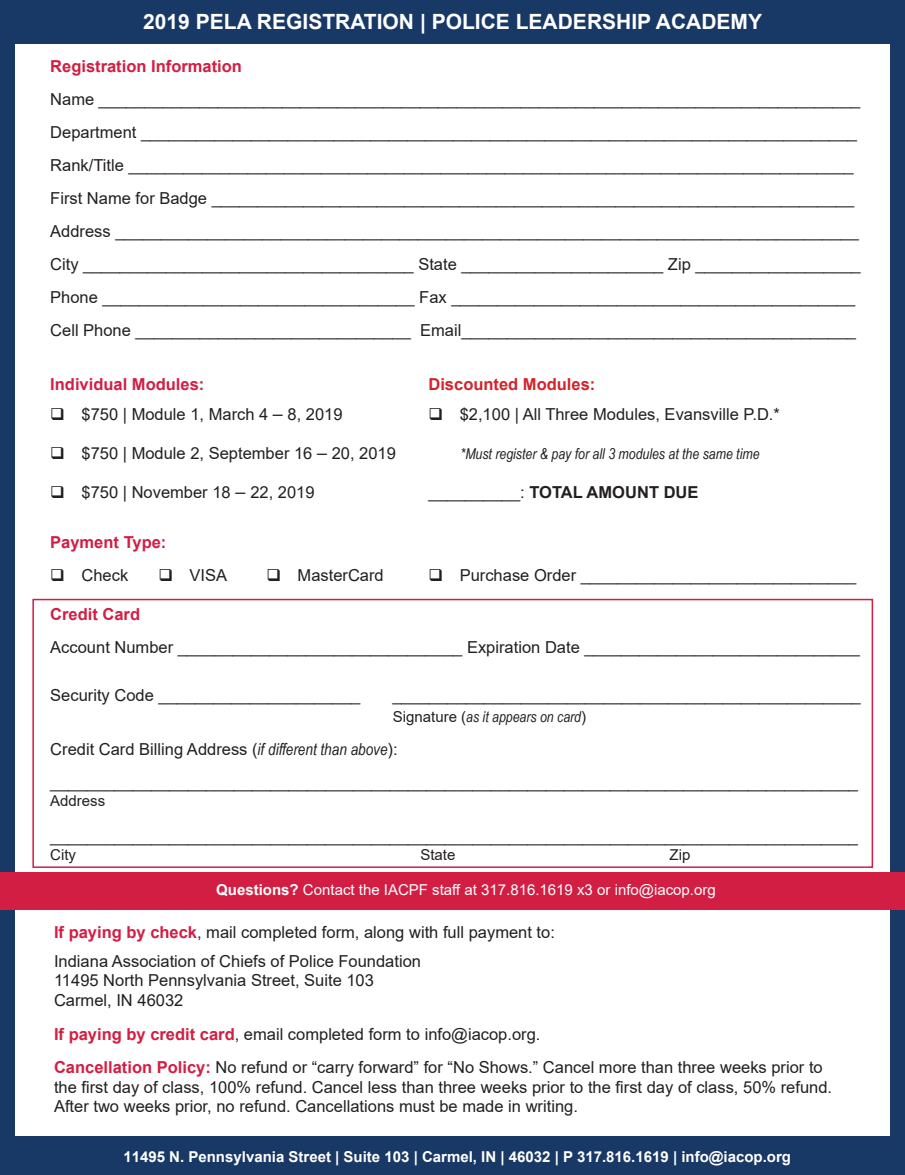
<style>
.page{position:relative;width:905px;height:1175px;background:#fff}
.page>*{position:absolute;margin:0;border:0;box-sizing:border-box;transform-origin:0 0}
.t1{font:700 21px "Arial";color:#fff}
.t2{font:16.5px/33px "Arial";color:#231f20}
.t3{font:700 16.5px "Arial";color:#d21e43}
.t4{font:700 16.5px "Arial";color:#231f20}
.t5{font:700 16.5px "Arial";color:#d1232a}
.t6{font:700 15px "Arial";color:#fff}
.t7{font:italic 15px "Arial Narrow";color:#231f20}
.t8{font:15px "Arial";color:#fff}
.t9{font:15px "Arial";color:#231f20}
.s1{font-size:18px}
.s2{font-weight:400}
.s3{font-weight:700;color:#d21e43}
.s4{font-family:"Arial";font-style:normal}
.s5{font-family:"Arial Narrow";font-style:italic}
.s6{font-weight:700}
</style>
<div class="page">
<div style="left:0;top:0;width:904px;height:15px;background:#183866"></div>
<div style="left:0;top:1136px;width:904px;height:38px;background:#183866"></div>
<div style="left:0;top:0;width:14px;height:1174px;background:#183866"></div>
<div style="left:890px;top:0;width:14px;height:1174px;background:#183866"></div>
<div style="left:14px;top:8px;width:890px;height:36px;background:#183866"></div>
<div style="left:0;top:872px;width:904px;height:37px;background:#d21e43"></div>
<div style="left:32px;top:599px;width:841px;height:269px;border:2px solid #d21e43"></div>
<p class="t1" style="left:143px;top:7px;width:620px">2019 PELA REGISTRATION | POLICE LEADERSHIP ACADEMY</p>
<p class="t3" style="left:50px;top:55px;width:193px">Registration Information</p>
<p class="t2" style="left:50px;top:83px;width:811px">Name ___________________________________________________________________________________</p>
<p class="t2" style="left:50px;top:116px;width:808px">Department ______________________________________________________________________________</p>
<p class="t2" style="left:50px;top:149px;width:804px">Rank/Title _______________________________________________________________________________</p>
<p class="t2" style="left:50px;top:182px;width:805px">First Name for Badge ______________________________________________________________________</p>
<p class="t2" style="left:50px;top:215px;width:810px">Address _________________________________________________________________________________</p>
<p class="t2" style="left:50px;top:248px;width:811px">City ____________________________________ State ______________________ Zip __________________</p>
<p class="t2" style="left:50px;top:281px;width:807px">Phone __________________________________ Fax ____________________________________________<br>Cell Phone ______________________________ Email___________________________________________</p>
<p class="t3" style="left:50px;top:373px;width:156px">Individual Modules:</p>
<p class="t5" style="left:428px;top:373px;width:168px">Discounted Modules:</p>
<p class="t2" style="left:50px;top:398px;width:294px">❑ $750 | Module 1, March 4 <span class="s1">–</span> 8, 2019</p>
<p class="t2" style="left:428px;top:398px;width:353px">❑ $2,100 | All Three Modules, Evansville P.D.*</p>
<p class="t2" style="left:50px;top:437px;width:347px">❑ $750 | Module 2, September 16 <span class="s1">–</span> 20, 2019</p>
<p class="t7" style="left:460px;top:443px;width:300px">*Must register &amp; pay for all 3 modules at the same time</p>
<p class="t2" style="left:50px;top:476px;width:266px">❑ $750 | November 18 <span class="s1">–</span> 22, 2019</p>
<p class="t4" style="left:428px;top:481px;width:271px"><span class="s2">__________:</span> TOTAL AMOUNT DUE</p>
<p class="t3" style="left:50px;top:530px;width:118px">Payment Type:</p>
<p class="t2" style="left:50px;top:558px;width:79px">❑ Check</p>
<p class="t2" style="left:158px;top:558px;width:70px">❑ VISA</p>
<p class="t2" style="left:266px;top:558px;width:119px">❑ MasterCard</p>
<p class="t2" style="left:428px;top:558px;width:429px">❑ Purchase Order ______________________________</p>
<p class="t2" style="left:50px;top:598px;width:811px"><span class="s3">Credit Card<br></span>Account Number _______________________________ Expiration Date ______________________________</p>
<p class="t2" style="left:50px;top:679px;width:312px">Security Code ______________________</p>
<p class="t2" style="left:392px;top:679px;width:469px">___________________________________________________</p>
<p class="t7" style="left:393px;top:706px;width:195px"><span class="s4">Signature (</span>as it appears on card<span class="s4">)</span></p>
<p class="t2" style="left:50px;top:733px;width:349px">Credit Card Billing Address (<span class="s5">if different than above</span>):</p>
<p class="t2" style="left:50px;top:766px;width:809px">________________________________________________________________________________________</p>
<p class="t9" style="left:50px;top:791px;width:57px">Address</p>
<p class="t2" style="left:50px;top:820px;width:809px">________________________________________________________________________________________</p>
<p class="t9" style="left:50px;top:845px;width:27px">City</p>
<p class="t9" style="left:420px;top:845px;width:37px">State</p>
<p class="t9" style="left:669px;top:845px;width:22px">Zip</p>
<p class="t8" style="left:216px;top:879px;width:501px"><span class="s6">Questions?</span> Contact the IACPF staff at 317.816.1619 x3 or info@iacop.org</p>
<p class="t2" style="left:54px;top:918px;width:502px;line-height:28.5px"><span class="s3">If paying by check</span>, mail completed form, along with full payment to:<br>Indiana Association of Chiefs of Police Foundation</p>
<p class="t2" style="left:54px;top:970px;width:321px;line-height:19.5px">11495 North Pennsylvania Street, Suite 103<br>Carmel, IN 46032</p>
<p class="t2" style="left:54px;top:1017px;width:770px"><span class="s3">If paying by credit card</span>, email completed form to info@iacop.org.<br><span class="s3">Cancellation Policy:</span> No refund or “carry forward” for “No Shows.” Cancel more than three weeks prior to</p>
<p class="t2" style="left:54px;top:1077px;width:779px;line-height:19.5px">the first day of class, 100% refund. Cancel less than three weeks prior to the first day of class, 50% refund.<br>After two weeks prior, no refund. Cancellations must be made in writing.</p>
<p class="t6" style="left:123px;top:1145px;width:669px">11495 N. Pennsylvania Street | Suite 103 | Carmel, IN | 46032 | P 317.816.1619 | info@iacop.org</p>
</div>
